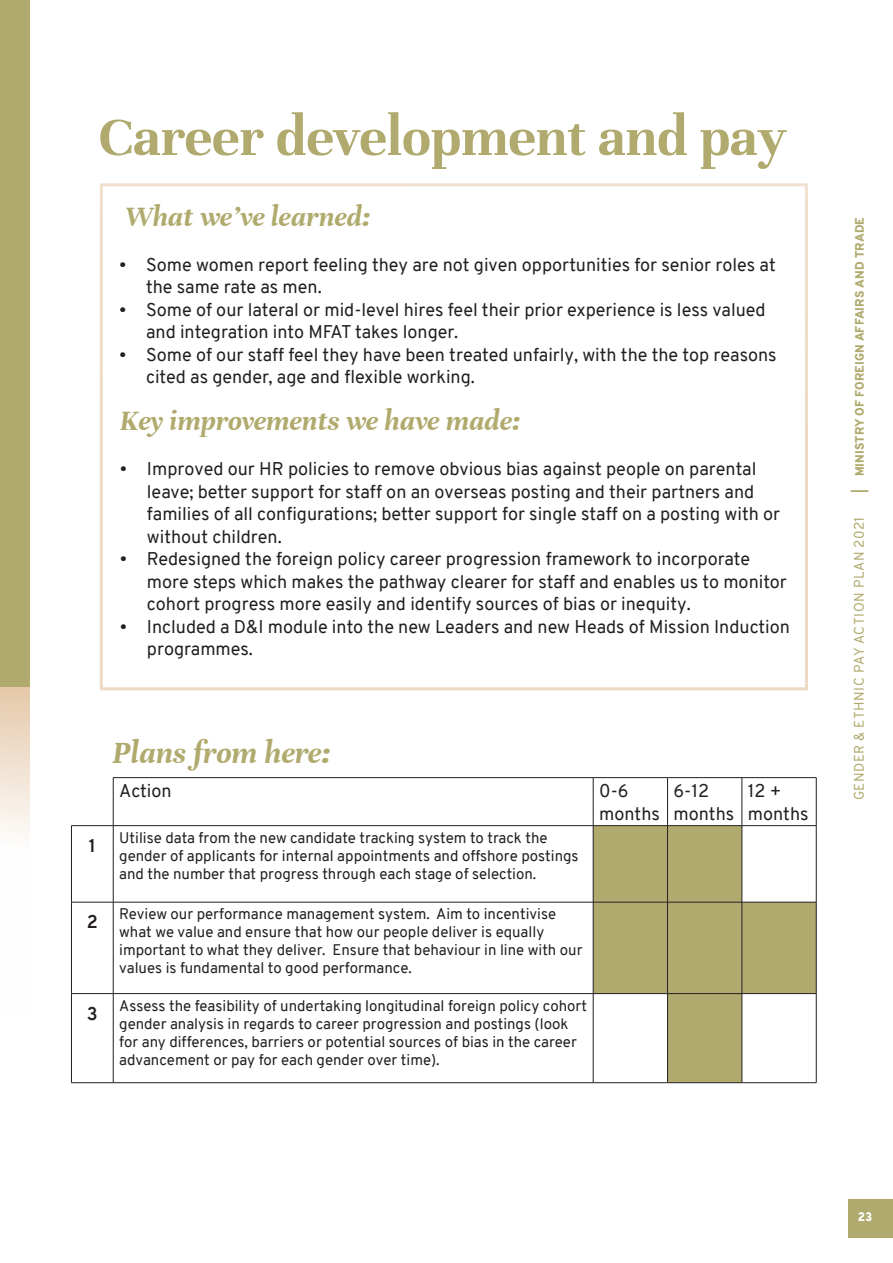
<style>
.page{position:relative;width:893px;height:1263px;background:#fff}
.page>*{position:absolute;margin:0;border:0;box-sizing:border-box;transform-origin:0 0}
.t1{font:700 58.5px "Unna";color:#b1aa6e}
.bold_italics{font:italic 700 33px "Unna";color:#b1aa6e}
.bold_italics-2{font:italic 700 30px "Unna";color:#b1aa6e}
.bulk_text{font:18px/22.5px "Overpass";color:#231f20}
.bulk_text-2{font:700 18px "Overpass";color:#231f20}
.table_long_format{font:15px/18px "Overpass";color:#231f20}
.t2{font:13.5px "Overpass";letter-spacing:.045em;color:#b1aa6e}
.t3{font:900 12px "Overpass";letter-spacing:.01em;color:#b1aa6e}
.t4{font:900 12px "Overpass";color:#fff}
</style>
<div class="page">
<div style="left:848px;top:1199px;width:45px;height:38px;background:#b1aa6e"></div>
<div style="left:0;top:0;width:30px;height:687px;background:#b1aa6e"></div>
<svg style="left:0;top:687px;width:30px;height:147px;background:#f0e0ce"></svg>
<div style="left:100px;top:183px;width:708px;height:507px;border:3px solid #e2c19e"></div>
<svg style="left:594px;top:826px;width:222px;height:256px"></svg>
<hr style="left:113px;top:777px;width:480px;height:1px;background:#231f20">
<hr style="left:113px;top:778px;width:1px;height:47px;background:#231f20">
<hr style="left:593px;top:777px;width:74px;height:1px;background:#231f20">
<hr style="left:593px;top:778px;width:1px;height:47px;background:#231f20">
<hr style="left:667px;top:777px;width:75px;height:1px;background:#231f20">
<hr style="left:667px;top:778px;width:1px;height:47px;background:#231f20">
<hr style="left:742px;top:777px;width:74px;height:1px;background:#231f20">
<hr style="left:742px;top:778px;width:1px;height:47px;background:#231f20">
<hr style="left:816px;top:778px;width:1px;height:47px;background:#231f20">
<hr style="left:113px;top:825px;width:480px;height:1px;background:#231f20">
<hr style="left:593px;top:825px;width:74px;height:1px;background:#231f20">
<hr style="left:593px;top:826px;width:1px;height:76px;background:#231f20">
<hr style="left:667px;top:825px;width:75px;height:1px;background:#231f20">
<hr style="left:667px;top:826px;width:1px;height:76px;background:#231f20">
<hr style="left:742px;top:825px;width:74px;height:1px;background:#231f20">
<hr style="left:742px;top:826px;width:1px;height:76px;background:#231f20">
<hr style="left:816px;top:826px;width:1px;height:76px;background:#231f20">
<hr style="left:113px;top:902px;width:480px;height:1px;background:#231f20">
<hr style="left:113px;top:993px;width:480px;height:1px;background:#231f20">
<hr style="left:816px;top:994px;width:1px;height:88px;background:#231f20">
<hr style="left:113px;top:1082px;width:480px;height:1px;background:#231f20">
<hr style="left:742px;top:1082px;width:74px;height:1px;background:#231f20">
<hr style="left:71px;top:825px;width:42px;height:1px;background:#231f20">
<hr style="left:71px;top:826px;width:1px;height:76px;background:#231f20">
<hr style="left:113px;top:826px;width:1px;height:76px;background:#231f20">
<hr style="left:71px;top:902px;width:42px;height:1px;background:#231f20">
<hr style="left:71px;top:902px;width:1px;height:91px;background:#231f20">
<hr style="left:113px;top:902px;width:1px;height:91px;background:#231f20">
<hr style="left:71px;top:993px;width:42px;height:1px;background:#231f20">
<hr style="left:71px;top:994px;width:1px;height:88px;background:#231f20">
<hr style="left:113px;top:994px;width:1px;height:88px;background:#231f20">
<hr style="left:71px;top:1082px;width:42px;height:1px;background:#231f20">
<hr style="left:742px;top:994px;width:1px;height:88px;background:#231f20">
<hr style="left:667px;top:1082px;width:75px;height:1px;background:#231f20">
<hr style="left:593px;top:902px;width:1px;height:91px;background:#231f20">
<hr style="left:593px;top:902px;width:74px;height:1px;background:#231f20">
<hr style="left:667px;top:902px;width:75px;height:1px;background:#231f20">
<hr style="left:742px;top:902px;width:74px;height:1px;background:#231f20">
<hr style="left:667px;top:902px;width:1px;height:91px;background:#231f20">
<hr style="left:742px;top:902px;width:1px;height:91px;background:#231f20">
<hr style="left:816px;top:902px;width:1px;height:91px;background:#231f20">
<hr style="left:667px;top:993px;width:75px;height:1px;background:#231f20">
<hr style="left:742px;top:993px;width:74px;height:1px;background:#231f20">
<hr style="left:593px;top:994px;width:1px;height:88px;background:#231f20">
<hr style="left:593px;top:993px;width:74px;height:1px;background:#231f20">
<hr style="left:667px;top:994px;width:1px;height:88px;background:#231f20">
<hr style="left:593px;top:1082px;width:74px;height:1px;background:#231f20">
<p class="t1" style="left:99px;top:103px;width:690px">Career development and pay</p>
<p class="bold_italics-2" style="left:125px;top:199px;width:247px">What we’ve learned:</p>
<p class="bulk_text" style="left:146px;top:253px;width:631px;text-indent:-27px">• Some women report feeling they are not given opportunities for senior roles at the same rate as men.</p>
<p class="bulk_text" style="left:146px;top:298px;width:621px;text-indent:-27px">• Some of our lateral or mid-level hires feel their prior experience is less valued and integration into MFAT takes longer.</p>
<p class="bulk_text" style="left:146px;top:343px;width:632px;text-indent:-27px">• Some of our staff feel they have been treated unfairly, with the the top reasons cited as gender, age and flexible working.</p>
<p class="bold_italics-2" style="left:120px;top:404px;width:402px">Key improvements we have made:</p>
<p class="bulk_text" style="left:147px;top:458px;width:635px;text-indent:-27px">• Improved our HR policies to remove obvious bias against people on parental leave; better support for staff on an overseas posting and their partners and families of all configurations; better support for single staff on a posting with or without children.</p>
<p class="bulk_text" style="left:147px;top:548px;width:641px;text-indent:-27px">• Redesigned the foreign policy career progression framework to incorporate more steps which makes the pathway clearer for staff and enables us to monitor cohort progress more easily and identify sources of bias or inequity.</p>
<p class="bulk_text" style="left:147px;top:615px;width:644px;text-indent:-27px">• Included a D&amp;I module into the new Leaders and new Heads of Mission Induction programmes.</p>
<p class="bold_italics" style="left:113px;top:733px;width:219px">Plans from here:</p>
<p class="bulk_text" style="left:119px;top:780px;width:54px">Action</p>
<p class="bulk_text" style="left:599px;top:780px;width:31px">0-6</p>
<p class="bulk_text" style="left:599px;top:802px;width:62px">months</p>
<p class="bulk_text-2" style="left:89px;top:833px;width:9px">1</p>
<p class="table_long_format" style="left:119px;top:829px;width:461px">Utilise data from the new candidate tracking system to track the gender of applicants for internal appointments and offshore postings and the number that progress through each stage of selection.</p>
<p class="bulk_text-2" style="left:87px;top:909px;width:13px">2</p>
<p class="table_long_format" style="left:119px;top:905px;width:465px">Review our performance management system. Aim to incentivise what we value and ensure that how our people deliver is equally important to what they deliver. Ensure that behaviour in line with our values is fundamental to good performance.</p>
<p class="bulk_text-2" style="left:87px;top:1001px;width:12px">3</p>
<p class="table_long_format" style="left:119px;top:997px;width:469px">Assess the feasibility of undertaking longitudinal foreign policy cohort gender analysis in regards to career progression and postings (look for any differences, barriers or potential sources of bias in the career advancement or pay for each gender over time).</p>
<p class="bulk_text" style="left:673px;top:780px;width:37px">6-12</p>
<p class="bulk_text" style="left:673px;top:802px;width:62px">months</p>
<p class="bulk_text" style="left:748px;top:780px;width:35px">12 +</p>
<p class="bulk_text" style="left:748px;top:802px;width:62px">months</p>
<p class="t3" style="left:851px;top:493px;width:277px;rotate:-90deg">| MINISTRY OF FOREIGN AFFAIRS AND TRADE</p>
<p class="t2" style="left:849px;top:800px;width:285px;rotate:-90deg">GENDER &amp; ETHNIC PAY ACTION PLAN 2021</p>
<p class="t4" style="left:858px;top:1208px;width:16px">23</p>
</div>
